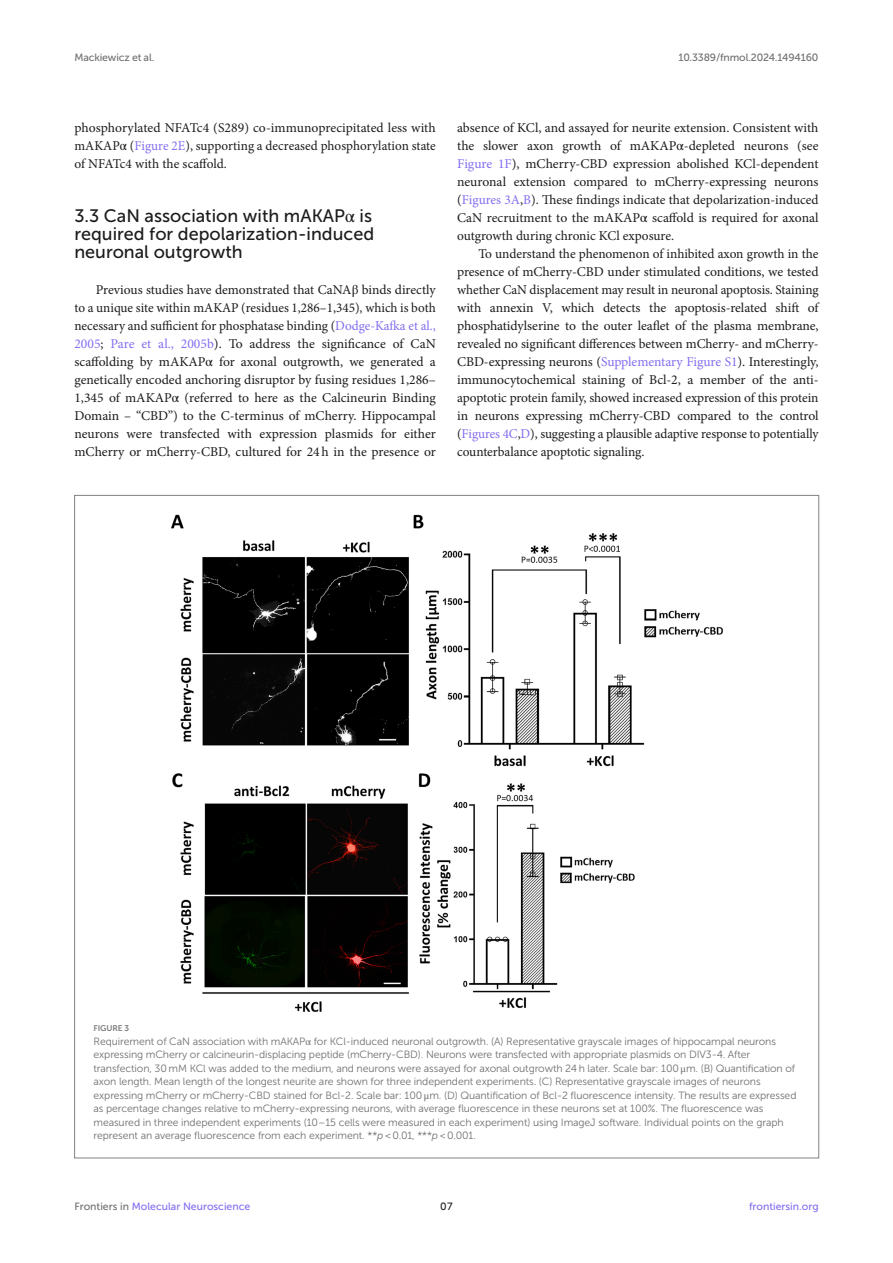
<style>
.page{position:relative;width:893px;height:1263px;background:#fff}
.page>*{position:absolute;margin:0;border:0;box-sizing:border-box;transform-origin:0 0}
.HEAD_2{font:18px/18px "Museo Sans 500";color:#1b1c1b;text-align:justify}
.TEXT{font:13.5px/18px "Minion Pro";color:#1b1c1b;text-align:justify}
.FIG_LEG{font:10.5px/13.5px "Museo Sans 300";letter-spacing:-.01em;color:#706f70}
.t1{font:10.5px "Museo Sans 500";color:#856df0}
.t2{font:10.5px "Museo Sans 500";letter-spacing:-.015em;color:#706f70}
.t3{font:10.5px "Museo Sans 500";color:#1b1c1b}
.FIG_HD{font:8.25px "Museo Sans 700";letter-spacing:-.01em;color:#7e7f7f}
.s1{font-family:"STIX General"}
.s2{color:#856df0}
.s3{font-style:italic}
.s4{color:#706f70}
</style>
<div class="page">
<img style="left:171px;top:514px;width:552px;height:498px">
<p class="t2" style="left:74px;top:51px;width:81px">Mackiewicz et al.</p>
<p class="t2" style="left:678px;top:51px;width:142px">10.3389/fnmol.2024.1494160</p>
<p class="TEXT" style="left:74px;top:119px;width:363px">phosphorylated NFATc4 (S289) co-immunoprecipitated less with mAKAP<span class="s1">α</span> (<span class="s2">Figure 2E</span>), supporting a decreased phosphorylation state of NFATc4 with the scaffold.</p>
<p class="HEAD_2" style="left:74px;top:207px;width:301px">3.3 CaN association with mAKAP<span class="s1">α</span> is required for depolarization-induced neuronal outgrowth</p>
<p class="TEXT" style="left:74px;top:281px;width:363px;text-indent:21px">Previous studies have demonstrated that CaNA<span class="s1">β</span> binds directly to a unique site within mAKAP (residues 1,286–1,345), which is both necessary and sufficient for phosphatase binding (<span class="s2">Dodge-Kafka et al., 2005</span>; <span class="s2">Pare et al., 2005b</span>). To address the significance of CaN scaffolding by mAKAP<span class="s1">α</span> for axonal outgrowth, we generated a genetically encoded anchoring disruptor by fusing residues 1,286– 1,345 of mAKAP<span class="s1">α</span> (referred to here as the Calcineurin Binding Domain – “CBD”) to the C-terminus of mCherry. Hippocampal neurons were transfected with expression plasmids for either mCherry or mCherry-CBD, cultured for 24h in the presence or</p>
<p class="TEXT" style="left:457px;top:119px;width:363px">absence of KCl, and assayed for neurite extension. Consistent with the slower axon growth of mAKAP<span class="s1">α</span>-depleted neurons (see <span class="s2">Figure 1F</span>), mCherry-CBD expression abolished KCl-dependent neuronal extension compared to mCherry-expressing neurons (<span class="s2">Figures 3A</span>,<span class="s2">B</span>). These findings indicate that depolarization-induced CaN recruitment to the mAKAP<span class="s1">α</span> scaffold is required for axonal outgrowth during chronic KCl exposure.</p>
<p class="TEXT" style="left:457px;top:245px;width:363px;text-indent:21px">To understand the phenomenon of inhibited axon growth in the presence of mCherry-CBD under stimulated conditions, we tested whether CaN displacement may result in neuronal apoptosis. Staining with annexin V, which detects the apoptosis-related shift of phosphatidylserine to the outer leaflet of the plasma membrane, revealed no significant differences between mCherry- and mCherry-CBD-expressing neurons (<span class="s2">Supplementary Figure S1</span>). Interestingly, immunocytochemical staining of Bcl-2, a member of the anti&shy;apoptotic protein family, showed increased expression of this protein in neurons expressing mCherry-CBD compared to the control (<span class="s2">Figures 4C</span>,<span class="s2">D</span>), suggesting a plausible adaptive response to potentially counterbalance apoptotic signaling.</p>
<p class="FIG_HD" style="left:94px;top:1023px;width:37px">FIGURE 3</p>
<p class="FIG_LEG" style="left:94px;top:1034px;width:704px">Requirement of CaN association with mAKAP<span class="s1">α</span> for KCl-induced neuronal outgrowth. (A) Representative grayscale images of hippocampal neurons expressing mCherry or calcineurin-displacing peptide (mCherry-CBD). Neurons were transfected with appropriate plasmids on DIV3-4. After transfection, 30 mM KCl was added to the medium, and neurons were assayed for axonal outgrowth 24 h later. Scale bar: 100 <span class="s1">μ</span>m. (B) Quantification of axon length. Mean length of the longest neurite are shown for three independent experiments. (C) Representative grayscale images of neurons expressing mCherry or mCherry-CBD stained for Bcl-2. Scale bar: 100 <span class="s1">μ</span>m. (D) Quantification of Bcl-2 fluorescence intensity. The results are expressed as percentage changes relative to mCherry-expressing neurons, with average fluorescence in these neurons set at 100%. The fluorescence was measured in three independent experiments (10–15 cells were measured in each experiment) using ImageJ software. Individual points on the graph represent an average fluorescence from each experiment. **<span class="s3">p</span> &lt; 0.01, ***<span class="s3">p</span> &lt; 0.001.</p>
<p class="t1" style="left:74px;top:1200px;width:177px"><span class="s4">Frontiers in</span> Molecular Neuroscience</p>
<p class="t3" style="left:440px;top:1200px;width:14px">07</p>
<p class="t1" style="left:749px;top:1200px;width:71px">frontiersin.org</p>
</div>
